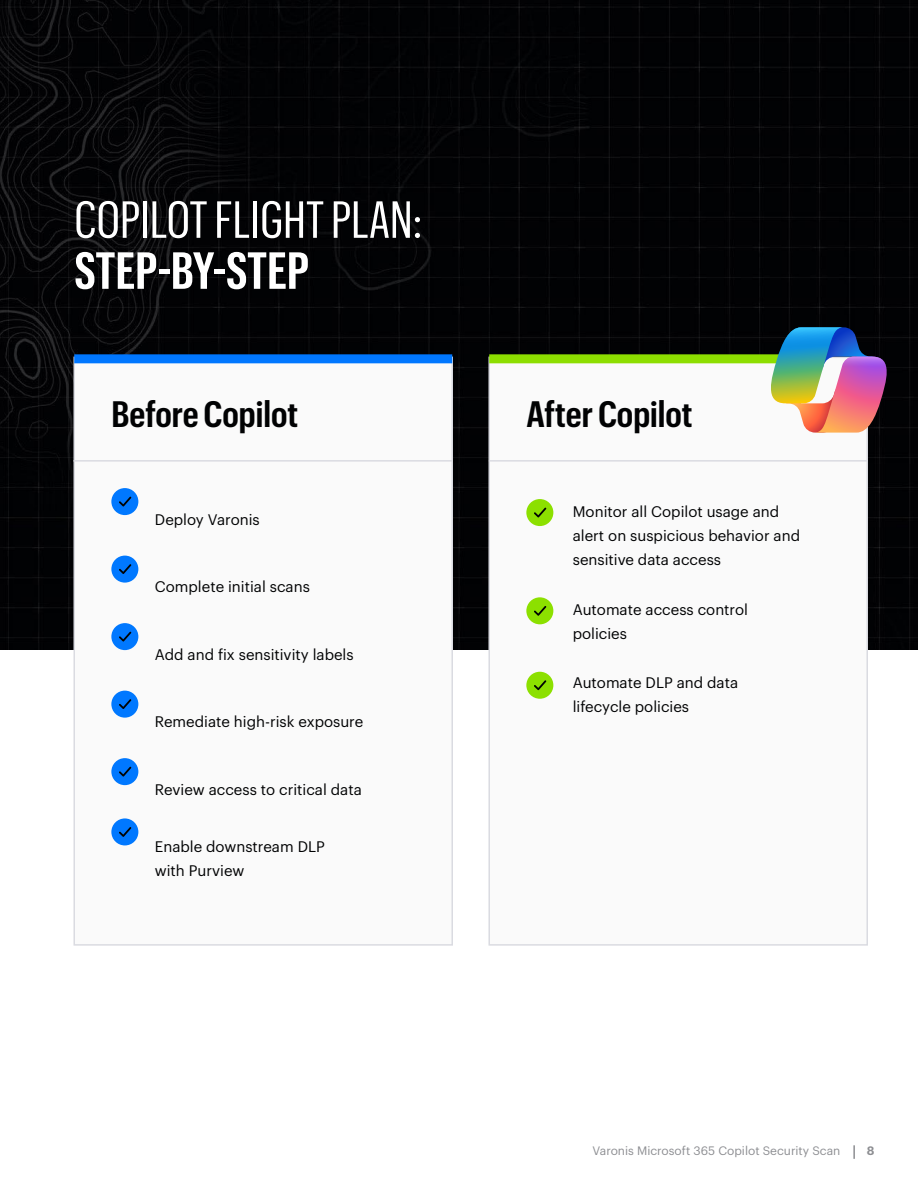
<style>
.page{position:relative;width:918px;height:1188px;background:#fff}
.page>*{position:absolute;margin:0;border:0;box-sizing:border-box;transform-origin:0 0}
.t1{font:51px "Graphik X Cond";color:#fff}
.t2{font:600 51px "Graphik X Cond";color:#fff}
.t3{font:600 36px "Graphik Cond";color:#010203}
.t4{font:15px/24px "Graphik LC";color:#010203}
.t5{font:12px "Graphik LC";color:#8d8e92}
.t6{font:600 12px "Graphik LC";color:#8d8e92}
</style>
<div class="page">
<img style="left:0;top:0;width:918px;height:650px">
<svg style="left:853px;top:1145px;width:2px;height:14px"></svg>
<div style="left:74px;top:357px;width:379px;height:589px;background:#fafafa;border:2px solid #dadbe1"></div>
<div style="left:74px;top:354px;width:378px;height:9px;background:#07f"></div>
<div style="left:488px;top:357px;width:380px;height:589px;background:#fafafa;border:2px solid #dadbe1"></div>
<div style="left:489px;top:354px;width:323px;height:9px;background:#8dde00"></div>
<svg style="left:764px;top:327px;width:130px;height:106px"></svg>
<hr style="left:74px;top:460px;width:378px;height:2px;background:#dadbe1">
<hr style="left:489px;top:460px;width:379px;height:2px;background:#dadbe1">
<div style="left:111px;top:488px;width:27px;height:27px;background:#0078ff;border-radius:50%"></div>
<svg style="left:119px;top:497px;width:12px;height:9px"></svg>
<div style="left:111px;top:818px;width:27px;height:27px;background:#0078ff;border-radius:50%"></div>
<svg style="left:119px;top:827px;width:12px;height:10px"></svg>
<div style="left:111px;top:758px;width:27px;height:27px;background:#0078ff;border-radius:50%"></div>
<svg style="left:119px;top:767px;width:12px;height:10px"></svg>
<div style="left:111px;top:691px;width:27px;height:27px;background:#0078ff;border-radius:50%"></div>
<svg style="left:119px;top:699px;width:12px;height:10px"></svg>
<div style="left:111px;top:623px;width:27px;height:27px;background:#0078ff;border-radius:50%"></div>
<svg style="left:119px;top:632px;width:12px;height:10px"></svg>
<div style="left:111px;top:556px;width:27px;height:27px;background:#0078ff;border-radius:50%"></div>
<svg style="left:119px;top:564px;width:12px;height:10px"></svg>
<div style="left:526px;top:499px;width:27px;height:27px;background:#8ce000;border-radius:50%"></div>
<svg style="left:534px;top:508px;width:12px;height:9px"></svg>
<div style="left:526px;top:597px;width:27px;height:27px;background:#8ce000;border-radius:50%"></div>
<svg style="left:534px;top:606px;width:12px;height:10px"></svg>
<div style="left:526px;top:672px;width:27px;height:27px;background:#8ce000;border-radius:50%"></div>
<svg style="left:534px;top:680px;width:12px;height:10px"></svg>
<h1 class="t1" style="left:74px;top:185px;width:350px">COPILOT FLIGHT PLAN:</h1>
<h1 class="t2" style="left:74px;top:235px;width:236px">STEP-BY-STEP</h1>
<h2 class="t3" style="left:111px;top:388px;width:188px">Before Copilot</h2>
<h2 class="t3" style="left:526px;top:388px;width:168px">After Copilot</h2>
<p class="t4" style="left:155px;top:506px;width:106px">Deploy Varonis</p>
<p class="t4" style="left:573px;top:498px;width:229px">Monitor all Copilot usage and alert on suspicious behavior and sensitive data access</p>
<p class="t4" style="left:155px;top:573px;width:156px">Complete initial scans</p>
<p class="t4" style="left:573px;top:596px;width:177px">Automate access control policies</p>
<p class="t4" style="left:155px;top:641px;width:200px">Add and fix sensitivity labels</p>
<p class="t4" style="left:573px;top:669px;width:167px">Automate DLP and data lifecycle policies</p>
<p class="t4" style="left:155px;top:708px;width:210px">Remediate high-risk exposure</p>
<p class="t4" style="left:155px;top:776px;width:208px">Review access to critical data</p>
<p class="t4" style="left:155px;top:833px;width:171px">Enable downstream DLP with Purview</p>
<p class="t5" style="left:592px;top:1142px;width:250px">Varonis Microsoft 365 Copilot Security Scan</p>
<p class="t6" style="left:867px;top:1142px;width:9px">8</p>
</div>
